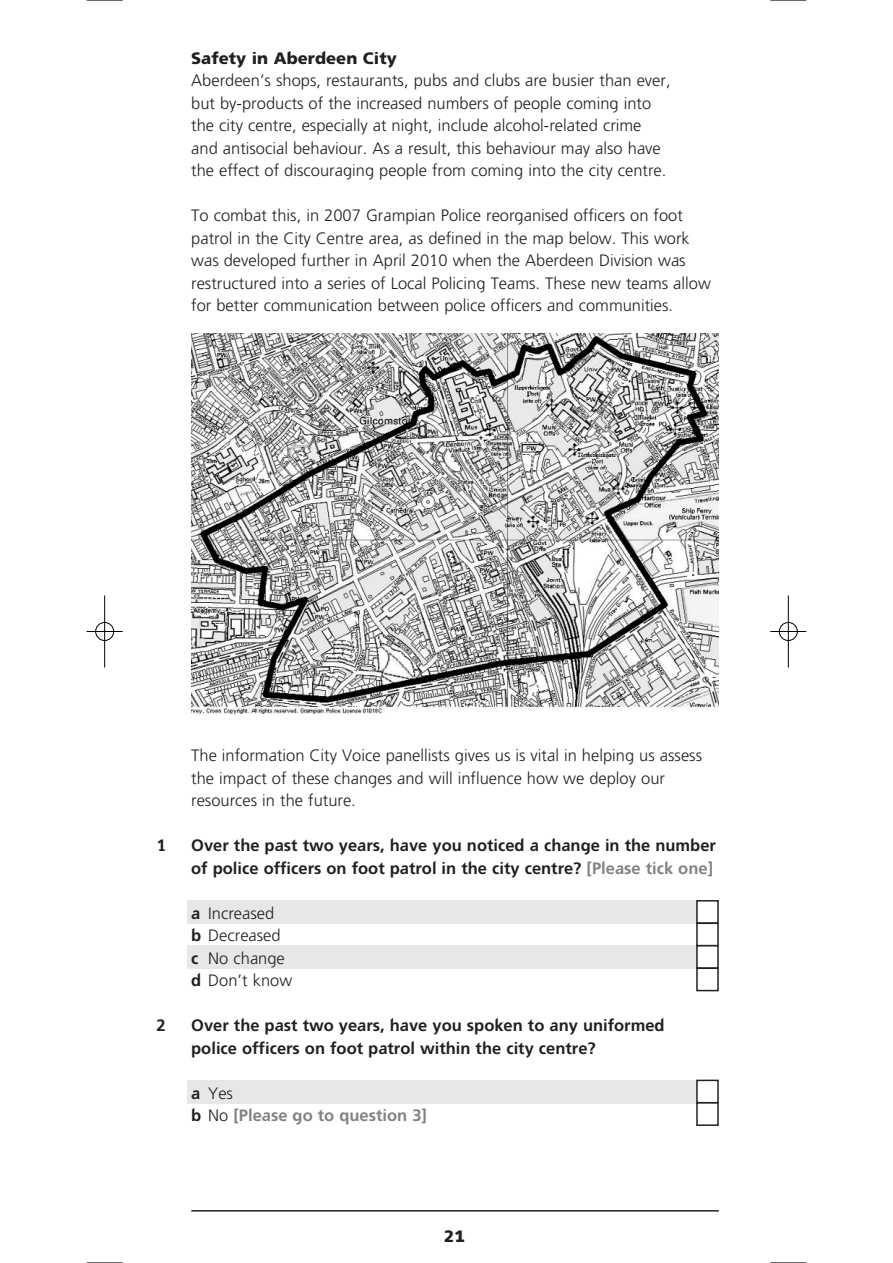
<style>
.page{position:relative;width:893px;height:1263px;background:#fff}
.page>*{position:absolute;margin:0;border:0;box-sizing:border-box;transform-origin:0 0}
.t1{font:300 16.5px/22.5px "Freeway";color:#231f20}
.t2{font:16.5px/22.5px "Freeway Demi";color:#231f20}
.t3{font:16.5px "Freeway Demi";color:#808285}
.t4{font:900 16.5px "Freeway";color:#231f20}
.s1{color:#808285}
.s2{font-family:"Freeway Demi";font-weight:400}
.s3{color:#231f20}
.s4{font-family:"Freeway";font-weight:300;color:#231f20}
</style>
<div class="page">
<div style="left:187px;top:1080px;width:531px;height:23px;background:#e6e7e8"></div>
<div style="left:697px;top:1080px;width:21px;height:23px;background:#fff"></div>
<div style="left:696px;top:1080px;width:22px;height:23px;border:2px solid #231f20"></div>
<div style="left:696px;top:1102px;width:22px;height:24px;border:2px solid #231f20"></div>
<div style="left:187px;top:900px;width:531px;height:24px;background:#e6e7e8"></div>
<div style="left:187px;top:945px;width:531px;height:24px;background:#e6e7e8"></div>
<div style="left:697px;top:901px;width:21px;height:22px;background:#fff"></div>
<div style="left:696px;top:900px;width:22px;height:24px;border:2px solid #231f20"></div>
<div style="left:696px;top:923px;width:22px;height:23px;border:2px solid #231f20"></div>
<div style="left:697px;top:946px;width:21px;height:22px;background:#fff"></div>
<div style="left:696px;top:945px;width:22px;height:24px;border:2px solid #231f20"></div>
<div style="left:696px;top:968px;width:22px;height:23px;border:2px solid #231f20"></div>
<hr style="left:191px;top:1210px;width:527px;height:2px;background:#231f20">
<img style="left:192px;top:333px;width:526px;height:380px">
<hr style="left:87px;top:0;width:36px;height:1px;background:#000">
<hr style="left:770px;top:0;width:36px;height:1px;background:#000">
<hr style="left:87px;top:1262px;width:36px;height:1px;background:#000">
<hr style="left:770px;top:1262px;width:36px;height:1px;background:#000">
<hr style="left:104px;top:596px;width:1px;height:72px;background:#000">
<hr style="left:788px;top:596px;width:1px;height:72px;background:#000">
<hr style="left:87px;top:631px;width:36px;height:1px;background:#000">
<hr style="left:770px;top:631px;width:36px;height:1px;background:#000">
<div style="left:95px;top:622px;width:19px;height:19px;border:1px solid #000;border-radius:50%"></div>
<div style="left:779px;top:622px;width:18px;height:19px;border:1px solid #000;border-radius:50%"></div>
<p class="t4" style="left:191px;top:50px;width:207px">Safety in Aberdeen City</p>
<p class="t1" style="left:191px;top:70px;width:481px">Aberdeen’s shops, restaurants, pubs and clubs are busier than ever, but by-products of the increased numbers of people coming into the city centre, especially at night, include alcohol-related crime and antisocial behaviour. As a result, this behaviour may also have the effect of discouraging people from coming into the city centre.</p>
<p class="t1" style="left:191px;top:205px;width:521px">To combat this, in 2007 Grampian Police reorganised officers on foot patrol in the City Centre area, as defined in the map below. This work was developed further in April 2010 when the Aberdeen Division was restructured into a series of Local Policing Teams. These new teams allow for better communication between police officers and communities.</p>
<p class="t2" style="left:157px;top:835px;width:11px">1</p>
<p class="t2" style="left:157px;top:1015px;width:11px">2</p>
<p class="t1" style="left:191px;top:745px;width:512px">The information City Voice panellists gives us is vital in helping us assess the impact of these changes and will influence how we deploy our resources in the future.</p>
<p class="t2" style="left:191px;top:835px;width:526px">Over the past two years, have you noticed a change in the number of police officers on foot patrol in the city centre? <span class="s1">[Please tick one]</span></p>
<p class="t1" style="left:191px;top:903px;width:102px"><span class="s2">a</span> Increased<br><span class="s2">b</span> Decreased<br><span class="s2">c</span> No change <span class="s2">d</span> Don’t know</p>
<p class="t2" style="left:191px;top:1015px;width:475px">Over the past two years, have you spoken to any uniformed police officers on foot patrol within the city centre?</p>
<p class="t1" style="left:191px;top:1083px;width:43px"><span class="s2">a</span> Yes</p>
<p class="t3" style="left:191px;top:1108px;width:237px"><span class="s3">b</span> <span class="s4">No</span> [Please go to question 3]</p>
<p class="t4" style="left:444px;top:1228px;width:23px">21</p>
</div>
